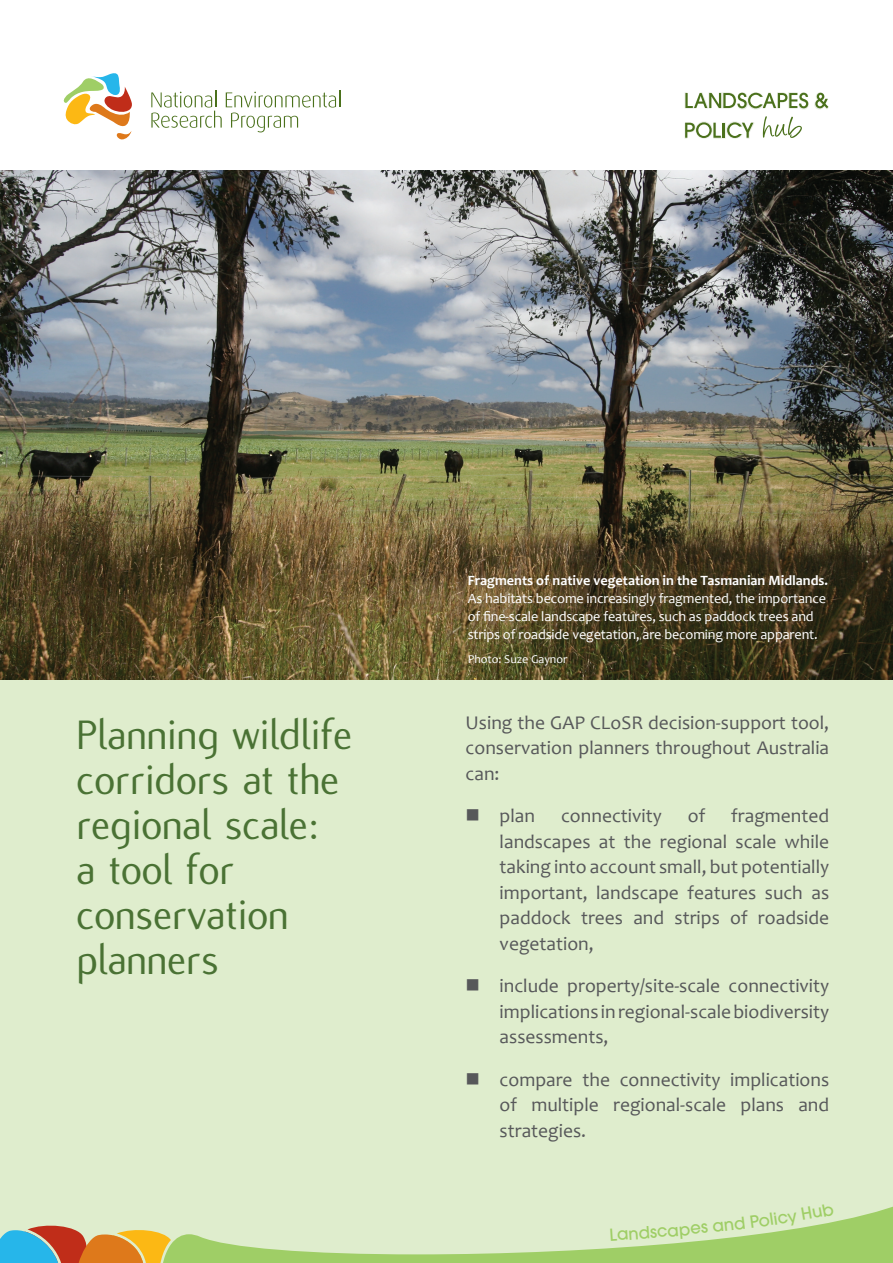
<style>
.page{position:relative;width:893px;height:1263px;background:#fff}
.page>*{position:absolute;margin:0;border:0;box-sizing:border-box;transform-origin:0 0}
.Cover_title{font:45px/45px "Flux";color:#4a7234}
.Cover_Intro_Text{font:19.5px/25.5px "Candara";color:#57585a;text-align:justify}
.t1{font:500 16.65px "Avant Garde";color:#9fce66}
.t2{font:14.25px/18px "Candara";letter-spacing:-.01em;color:#fff}
.Photo_credit_white{font:12px "Candara";color:#fff}
.s1{font-weight:700}
</style>
<div class="page">
<svg style="left:151px;top:90px;width:189px;height:42px"></svg>
<svg style="left:64px;top:73px;width:68px;height:66px"></svg>
<img style="left:685px;top:92px;width:124px;height:17px">
<svg style="left:685px;top:93px;width:123px;height:15px"></svg>
<img style="left:816px;top:92px;width:13px;height:17px">
<svg style="left:815px;top:93px;width:13px;height:15px"></svg>
<img style="left:685px;top:122px;width:40px;height:17px">
<svg style="left:685px;top:122px;width:36px;height:16px"></svg>
<hr style="left:722px;top:123px;width:3px;height:15px;background:#4b711c">
<img style="left:732px;top:122px;width:22px;height:17px">
<svg style="left:727px;top:122px;width:26px;height:16px"></svg>
<svg style="left:763px;top:116px;width:39px;height:22px"></svg>
<img style="left:0;top:170px;width:893px;height:510px">
<div style="left:0;top:680px;width:893px;height:583px;background:#dfedcd"></div>
<svg style="left:0;top:1206px;width:893px;height:57px"></svg>
<p class="t2" style="left:468px;top:571px;width:362px"><span class="s1">Fragments of native vegetation in the Tasmanian Midlands.<br></span>As habitats become increasingly fragmented, the importance of fine-scale landscape features, such as paddock trees and strips of roadside vegetation, are becoming more apparent.</p>
<p class="Photo_credit_white" style="left:468px;top:652px;width:101px">Photo: Suze Gaynor</p>
<p class="Cover_title" style="left:77px;top:712px;width:277px">Planning wildlife corridors at the regional scale:<br>a tool for conservation planners</p>
<p class="Cover_Intro_Text" style="left:466px;top:709px;width:365px">Using the GAP CLoSR decision-support tool, conservation planners throughout Australia can:</p>
<p class="Cover_Intro_Text" style="left:466px;top:803px;width:71px">■ plan</p>
<p class="Cover_Intro_Text" style="left:561px;top:803px;width:102px">connectivity</p>
<p class="Cover_Intro_Text" style="left:688px;top:803px;width:19px">of</p>
<p class="Cover_Intro_Text" style="left:500px;top:803px;width:331px;text-indent:232px">fragmented landscapes at the regional scale while taking into account small, but potentially important, landscape features such as paddock trees and strips of roadside vegetation,</p>
<p class="Cover_Intro_Text" style="left:500px;top:973px;width:331px;text-indent:-34px">■ include property/site-scale connectivity implications in regional-scale biodiversity assessments,</p>
<p class="Cover_Intro_Text" style="left:500px;top:1066px;width:331px;text-indent:-34px">■ compare the connectivity implications of multiple regional-scale plans and strategies.</p>
<p class="t1" style="left:609px;top:1224px;width:42px;rotate:-4deg">Land</p>
<p class="t1" style="left:649px;top:1222px;width:42px;rotate:-5deg">scap</p>
</div>
